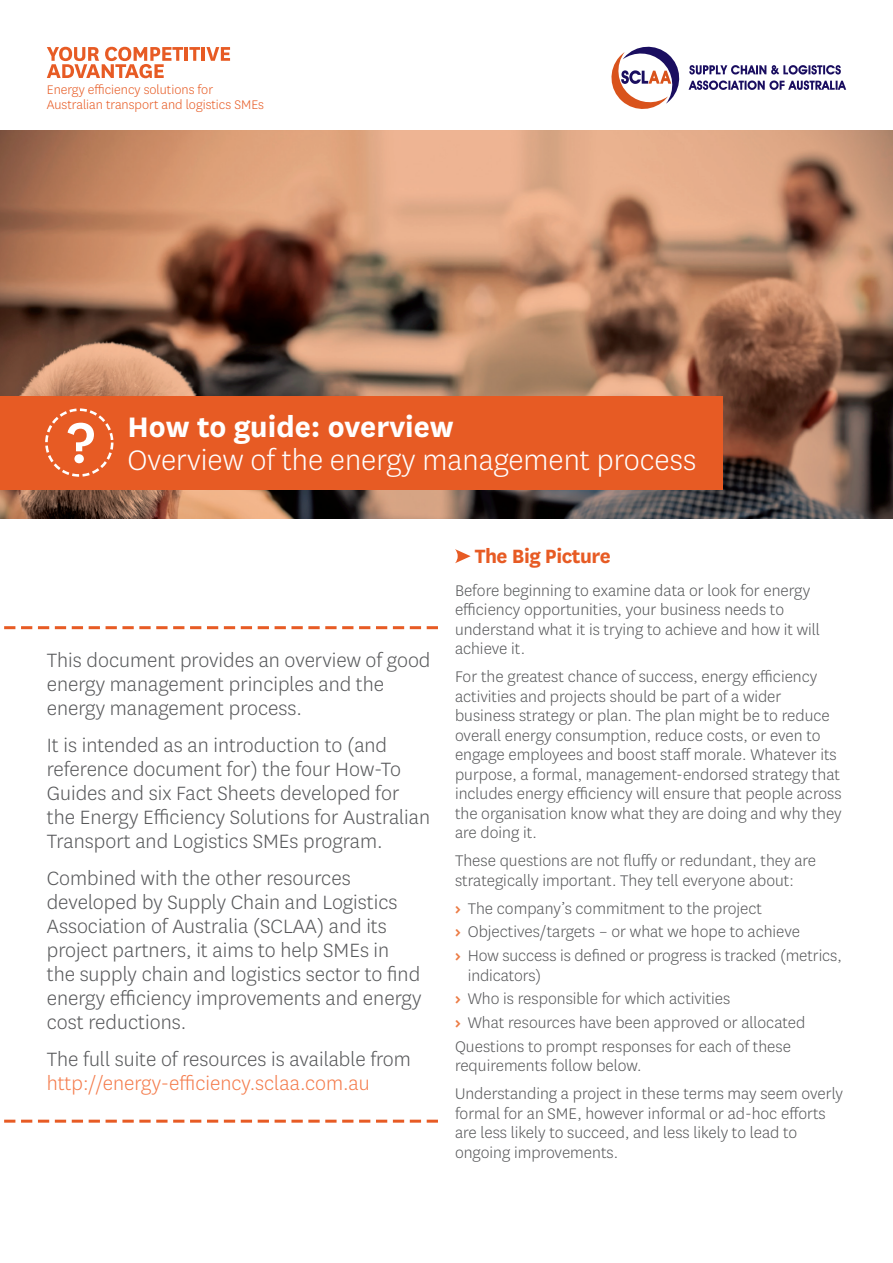
<style>
.page{position:relative;width:893px;height:1263px;background:#fff}
.page>*{position:absolute;margin:0;border:0;box-sizing:border-box;transform-origin:0 0}
.CWA_PageTitle{font:300 33px "National";color:#fff}
.CWA_PageTitle-2{font:700 33px "National";color:#fff}
.CWA_IntroBody{font:300 22.5px/24px "National";color:#57585a}
.CWA_IntroBody-2{font:700 22.5px "National";letter-spacing:-.02em;color:#e75b24}
.CWA_Body{font:300 18px/19.5px "National";color:#57585a}
.t1{font:300 14.55px/15.3px "National";color:#e75b24}
.s1{color:#f47b4b}
.s2{font-weight:700;color:#ec7c45}
</style>
<div class="page">
<hr style="left:185px;top:47px;width:3px;height:14px;background:#e75b24">
<svg style="left:189px;top:47px;width:11px;height:14px"></svg>
<hr style="left:202px;top:47px;width:3px;height:14px;background:#e75b24">
<svg style="left:206px;top:47px;width:24px;height:14px"></svg>
<svg style="left:47px;top:47px;width:136px;height:31px"></svg>
<svg style="left:611px;top:46px;width:69px;height:63px"></svg>
<svg style="left:689px;top:65px;width:157px;height:25px"></svg>
<svg style="left:455px;top:549px;width:16px;height:14px"></svg>
<img style="left:0;top:131px;width:893px;height:388px">
<div style="left:0;top:396px;width:723px;height:94px;background:#e75b24"></div>
<svg style="left:45px;top:408px;width:68px;height:69px"></svg>
<svg style="left:4px;top:626px;width:434px;height:3px"></svg>
<svg style="left:4px;top:1120px;width:434px;height:3px"></svg>
<p class="t1" style="left:47px;top:81px;width:219px">Energy efficiency solutions for<br>Australian transport and logistics SMEs</p>
<p class="CWA_PageTitle-2" style="left:127px;top:404px;width:328px">How to guide: overview</p>
<p class="CWA_PageTitle" style="left:127px;top:440px;width:570px">Overview of the energy management process</p>
<p class="CWA_IntroBody" style="left:47px;top:648px;width:385px">This document provides an overview of good energy management principles and the energy management process.</p>
<p class="CWA_IntroBody" style="left:47px;top:733px;width:385px">It is intended as an introduction to (and reference document for) the four How-To Guides and six Fact Sheets developed for the Energy Efficiency Solutions for Australian Transport and Logistics SMEs program.</p>
<p class="CWA_IntroBody" style="left:47px;top:865px;width:376px">Combined with the other resources developed by Supply Chain and Logistics Association of Australia (SCLAA) and its project partners, it aims to help SMEs in the supply chain and logistics sector to find energy efficiency improvements and energy cost reductions.</p>
<p class="CWA_IntroBody" style="left:47px;top:1046px;width:366px">The full suite of resources is available from <span class="s1">http://energy-efficiency.sclaa.com.au</span></p>
<p class="CWA_IntroBody-2" style="left:475px;top:540px;width:137px">The Big Picture</p>
<p class="CWA_Body" style="left:455px;top:580px;width:366px">Before beginning to examine data or look for energy efficiency opportunities, your business needs to understand what it is trying to achieve and how it will achieve it.</p>
<p class="CWA_Body" style="left:455px;top:666px;width:388px">For the greatest chance of success, energy efficiency activities and projects should be part of a wider business strategy or plan. The plan might be to reduce overall energy consumption, reduce costs, or even to engage employees and boost staff morale. Whatever its purpose, a formal, management-endorsed strategy that includes energy efficiency will ensure that people across the organisation know what they are doing and why they are doing it.</p>
<p class="CWA_Body" style="left:455px;top:850px;width:363px">These questions are not fluffy or redundant, they are strategically important. They tell everyone about:</p>
<p class="CWA_Body" style="left:455px;top:898px;width:309px"><span class="s2">›</span> The company’s commitment to the project</p>
<p class="CWA_Body" style="left:455px;top:921px;width:347px"><span class="s2">›</span> Objectives/targets – or what we hope to achieve</p>
<p class="CWA_Body" style="left:468px;top:945px;width:375px;text-indent:-13px"><span class="s2">›</span> How success is defined or progress is tracked (metrics, indicators)</p>
<p class="CWA_Body" style="left:455px;top:988px;width:277px"><span class="s2">›</span> Who is responsible for which activities</p>
<p class="CWA_Body" style="left:455px;top:1012px;width:352px"><span class="s2">›</span> What resources have been approved or allocated</p>
<p class="CWA_Body" style="left:455px;top:1036px;width:337px">Questions to prompt responses for each of these requirements follow below.</p>
<p class="CWA_Body" style="left:455px;top:1083px;width:390px">Understanding a project in these terms may seem overly formal for an SME, however informal or ad-hoc efforts are less likely to succeed, and less likely to lead to ongoing improvements.</p>
</div>
